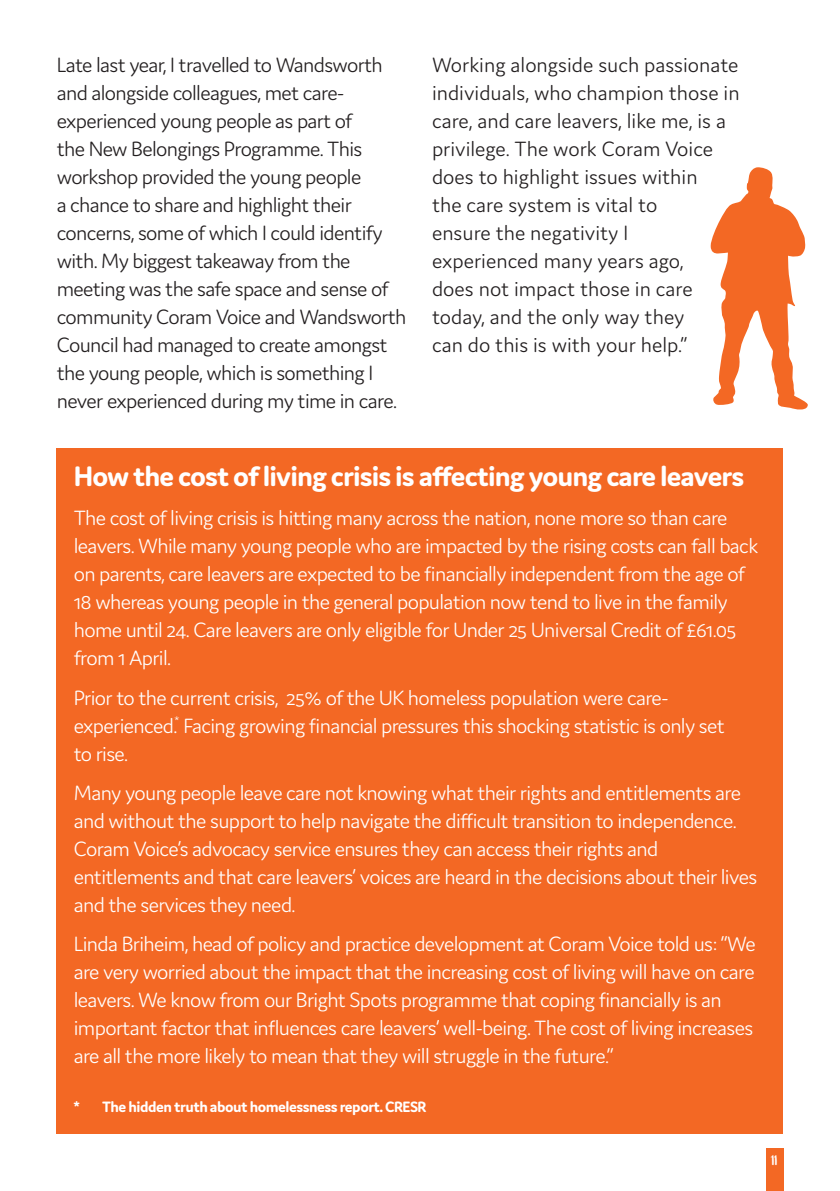
<style>
.page{position:relative;width:840px;height:1191px;background:#fff}
.page>*{position:absolute;margin:0;border:0;box-sizing:border-box;transform-origin:0 0}
.Headings_L2{font:700 30px "Domus";letter-spacing:-.03em;color:#fff}
.Body_copy{font:300 22px/28px "Domus";letter-spacing:-.03em;color:#fff}
.Body_copy-2{font:300 22px/28px "Domus";letter-spacing:-.03em;color:#231f20}
.Body_copy-3{font:300 22px/28px "Domus";color:#231f20}
.Footnote{font:700 16px "Domus";letter-spacing:-.03em;color:#fff}
.Subheading{font:14px "Active";color:#fff}
</style>
<div class="page">
<div style="left:765px;top:1148px;width:17px;height:43px;background:#f36824"></div>
<svg style="left:710px;top:167px;width:97px;height:243px"></svg>
<div style="left:57px;top:448px;width:725px;height:686px;background:#f36824"></div>
<p class="Body_copy-2" style="left:57px;top:50px;width:351px">Late last year, I travelled to Wandsworth and alongside colleagues, met care&shy;experienced young people as part of<br>the New Belongings Programme. This workshop provided the young people<br>a chance to share and highlight their concerns, some of which I could identify with. My biggest takeaway from the meeting was the safe space and sense of community Coram Voice and Wandsworth Council had managed to create amongst the young people, which is something I never experienced during my time in care.</p>
<p class="Body_copy-3" style="left:432px;top:50px;width:309px">Working alongside such passionate individuals, who champion those in care, and care leavers, like me, is a privilege. The work Coram Voice does to highlight issues within<br>the care system is vital to<br>ensure the negativity I experienced many years ago,<br>does not impact those in care today, and the only way they<br>can do this is with your help.”</p>
<p class="Headings_L2" style="left:74px;top:459px;width:671px">How the cost of living crisis is affecting young care leavers</p>
<p class="Body_copy" style="left:74px;top:504px;width:685px">The cost of living crisis is hitting many across the nation, none more so than care leavers. While many young people who are impacted by the rising costs can fall back on parents, care leavers are expected to be financially independent from the age of 18 whereas young people in the general population now tend to live in the family home until 24. Care leavers are only eligible for Under 25 Universal Credit of £61.05 from 1 April.</p>
<p class="Body_copy" style="left:74px;top:683px;width:652px">Prior to the current crisis, 25% of the UK homeless population were care&shy;experienced.<sup>*</sup> Facing growing financial pressures this shocking statistic is only set to rise.</p>
<p class="Body_copy" style="left:74px;top:778px;width:684px">Many young people leave care not knowing what their rights and entitlements are and without the support to help navigate the difficult transition to independence.<br>Coram Voice’s advocacy service ensures they can access their rights and entitlements and that care leavers’ voices are heard in the decisions about their lives and the services they need.</p>
<p class="Body_copy" style="left:74px;top:930px;width:683px">Linda Briheim, head of policy and practice development at Coram Voice told us: “We are very worried about the impact that the increasing cost of living will have on care leavers. We know from our Bright Spots programme that coping financially is an important factor that influences care leavers’ well-being. The cost of living increases are all the more likely to mean that they will struggle in the future.”</p>
<p class="Footnote" style="left:74px;top:1098px;width:354px">* The hidden truth about homelessness report. CRESR</p>
<p class="Subheading" style="left:770px;top:1152px;width:9px">11</p>
</div>
